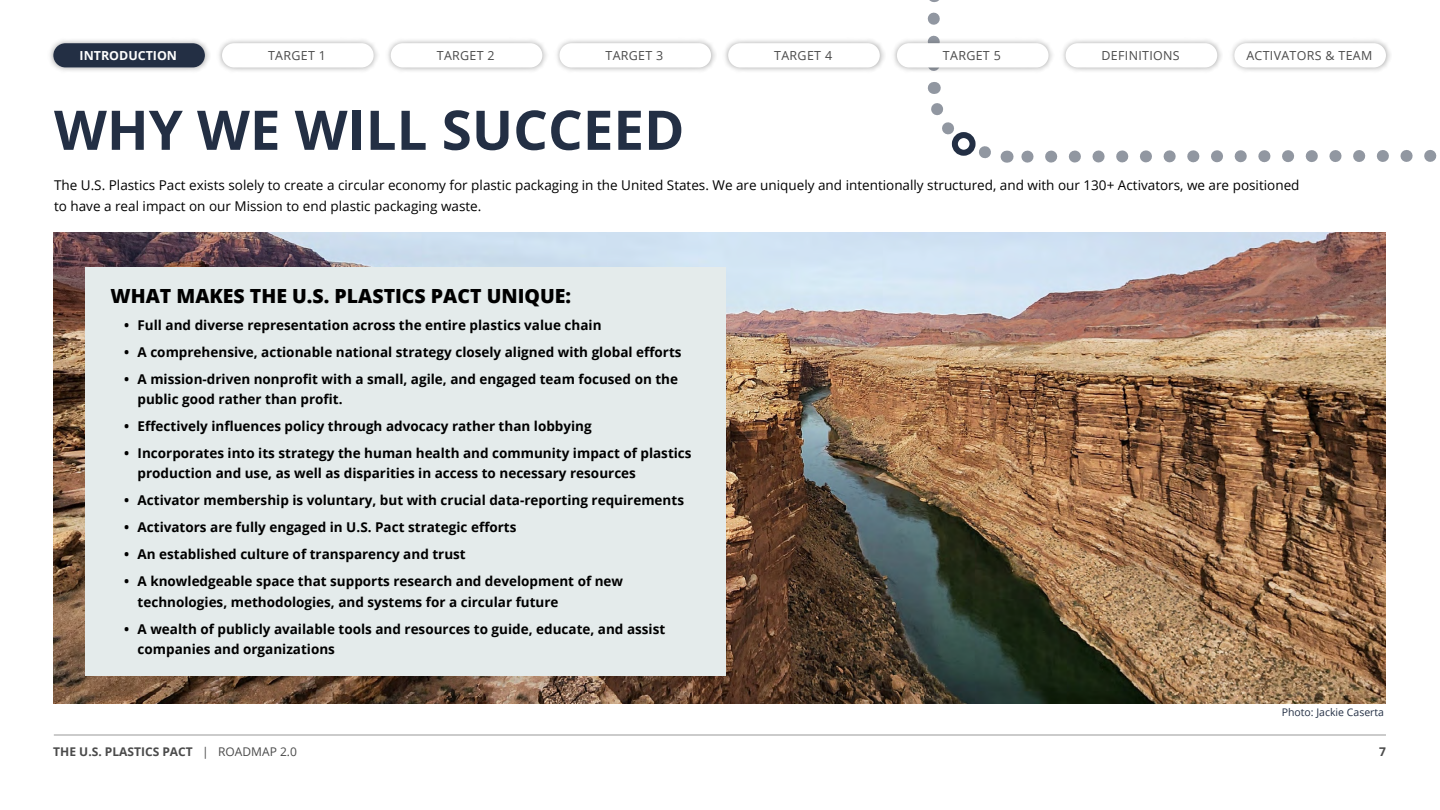
<style>
.page{position:relative;width:1440px;height:810px;background:#fff}
.page>*{position:absolute;margin:0;border:0;box-sizing:border-box;transform-origin:0 0}
.t1{font:700 54.6px "Open Sans";color:#232f44}
.t2{font:800 19.5px "Open Sans";color:#000}
.t3{font:700 13.5px/20.2px "Open Sans";color:#000}
.t4{font:13.5px/20.2px "Open Sans";color:#000}
.t5{font:12.45px "Open Sans";letter-spacing:.025em;color:#4a4a4a}
.t6{font:700 12.45px "Open Sans";color:#fefefe}
.t7{font:700 12px "Open Sans";color:#4a4a4a}
.t8{font:10.5px "Open Sans";color:#232f44}
.s1{font-weight:400}
</style>
<div class="page">
<img style="left:53px;top:232px;width:1333px;height:471px">
<div style="left:85px;top:268px;width:640px;height:408px;background:#e4ebeb"></div>
<svg style="left:928px;top:12px;width:12px;height:25px"></svg>
<svg style="left:1006px;top:150px;width:431px;height:13px"></svg>
<svg style="left:927px;top:82px;width:64px;height:77px"></svg>
<div style="left:955px;top:135px;width:17px;height:18px;background:#fff;border-radius:50%"></div>
<div style="left:952px;top:132px;width:23px;height:24px;border:6px solid #232f44;border-radius:50%"></div>
<div style="left:1060px;top:37px;width:163px;height:37px;background:#4a4a4a;opacity:.5"></div>
<div style="left:1065px;top:43px;width:152px;height:24px;background:#fff;border-radius:12px"></div>
<div style="left:48px;top:37px;width:163px;height:37px;background:#4a4a4a;opacity:.5"></div>
<div style="left:216px;top:37px;width:163px;height:37px;background:#4a4a4a;opacity:.5"></div>
<div style="left:222px;top:43px;width:152px;height:24px;background:#fff;border-radius:12px"></div>
<div style="left:385px;top:37px;width:163px;height:37px;background:#4a4a4a;opacity:.5"></div>
<div style="left:391px;top:43px;width:151px;height:24px;background:#fff;border-radius:12px"></div>
<div style="left:554px;top:37px;width:163px;height:37px;background:#4a4a4a;opacity:.5"></div>
<div style="left:559px;top:43px;width:152px;height:24px;background:#fff;border-radius:12px"></div>
<div style="left:722px;top:37px;width:163px;height:37px;background:#4a4a4a;opacity:.5"></div>
<div style="left:728px;top:43px;width:152px;height:24px;background:#fff;border-radius:12px"></div>
<div style="left:891px;top:37px;width:163px;height:37px;background:#4a4a4a;opacity:.5"></div>
<div style="left:897px;top:43px;width:151px;height:24px;background:#fff;border-radius:12px"></div>
<div style="left:1228px;top:37px;width:163px;height:37px;background:#4a4a4a;opacity:.5"></div>
<div style="left:1234px;top:43px;width:152px;height:24px;background:#fff;border-radius:12px"></div>
<hr style="left:54px;top:734px;width:1332px;height:2px;background:#a4a4a4">
<div style="left:53px;top:43px;width:152px;height:24px;background:#232f44;border-radius:12px"></div>
<p class="t6" style="left:80px;top:47px;width:99px">INTRODUCTION</p>
<p class="t5" style="left:268px;top:47px;width:59px">TARGET 1</p>
<p class="t5" style="left:437px;top:47px;width:59px">TARGET 2</p>
<p class="t5" style="left:605px;top:47px;width:59px">TARGET 3</p>
<p class="t5" style="left:774px;top:47px;width:59px">TARGET 4</p>
<p class="t5" style="left:943px;top:47px;width:59px">TARGET 5</p>
<p class="t5" style="left:1101px;top:47px;width:80px">DEFINITIONS</p>
<p class="t5" style="left:1246px;top:47px;width:127px">ACTIVATORS &amp; TEAM</p>
<h1 class="t1" style="left:54px;top:91px;width:632px">WHY WE WILL SUCCEED</h1>
<p class="t4" style="left:54px;top:175px;width:1247px">The U.S. Plastics Pact exists solely to create a circular economy for plastic packaging in the United States. We are uniquely and intentionally structured, and with our 130+ Activators, we are positioned to have a real impact on our Mission to end plastic packaging waste.</p>
<h2 class="t2" style="left:111px;top:281px;width:462px">WHAT MAKES THE U.S. PLASTICS PACT UNIQUE:</h2>
<p class="t3" style="left:124px;top:315px;width:479px">• Full and diverse representation across the entire plastics value chain</p>
<p class="t3" style="left:124px;top:342px;width:559px">• A comprehensive, actionable national strategy closely aligned with global efforts</p>
<p class="t3" style="left:138px;top:369px;width:542px;text-indent:-14px">• A mission-driven nonprofit with a small, agile, and engaged team focused on the public good rather than profit.</p>
<p class="t3" style="left:124px;top:416px;width:469px">• Effectively influences policy through advocacy rather than lobbying</p>
<p class="t3" style="left:138px;top:443px;width:555px;text-indent:-14px">• Incorporates into its strategy the human health and community impact of plastics production and use, as well as disparities in access to necessary resources</p>
<p class="t3" style="left:124px;top:490px;width:561px">• Activator membership is voluntary, but with crucial data-reporting requirements</p>
<p class="t3" style="left:124px;top:517px;width:394px">• Activators are fully engaged in U.S. Pact strategic efforts</p>
<p class="t3" style="left:124px;top:544px;width:343px">• An established culture of transparency and trust</p>
<p class="t3" style="left:138px;top:571px;width:487px;text-indent:-14px">• A knowledgeable space that supports research and development of new technologies, methodologies, and systems for a circular future</p>
<p class="t3" style="left:138px;top:618px;width:529px;text-indent:-14px">• A wealth of publicly available tools and resources to guide, educate, and assist companies and organizations</p>
<p class="t8" style="left:1281px;top:705px;width:104px">Photo: Jackie Caserta</p>
<p class="t7" style="left:53px;top:743px;width:245px">THE U.S. PLASTICS PACT <span class="s1">| ROADMAP 2.0</span></p>
<p class="t7" style="left:1379px;top:743px;width:8px">7</p>
</div>
